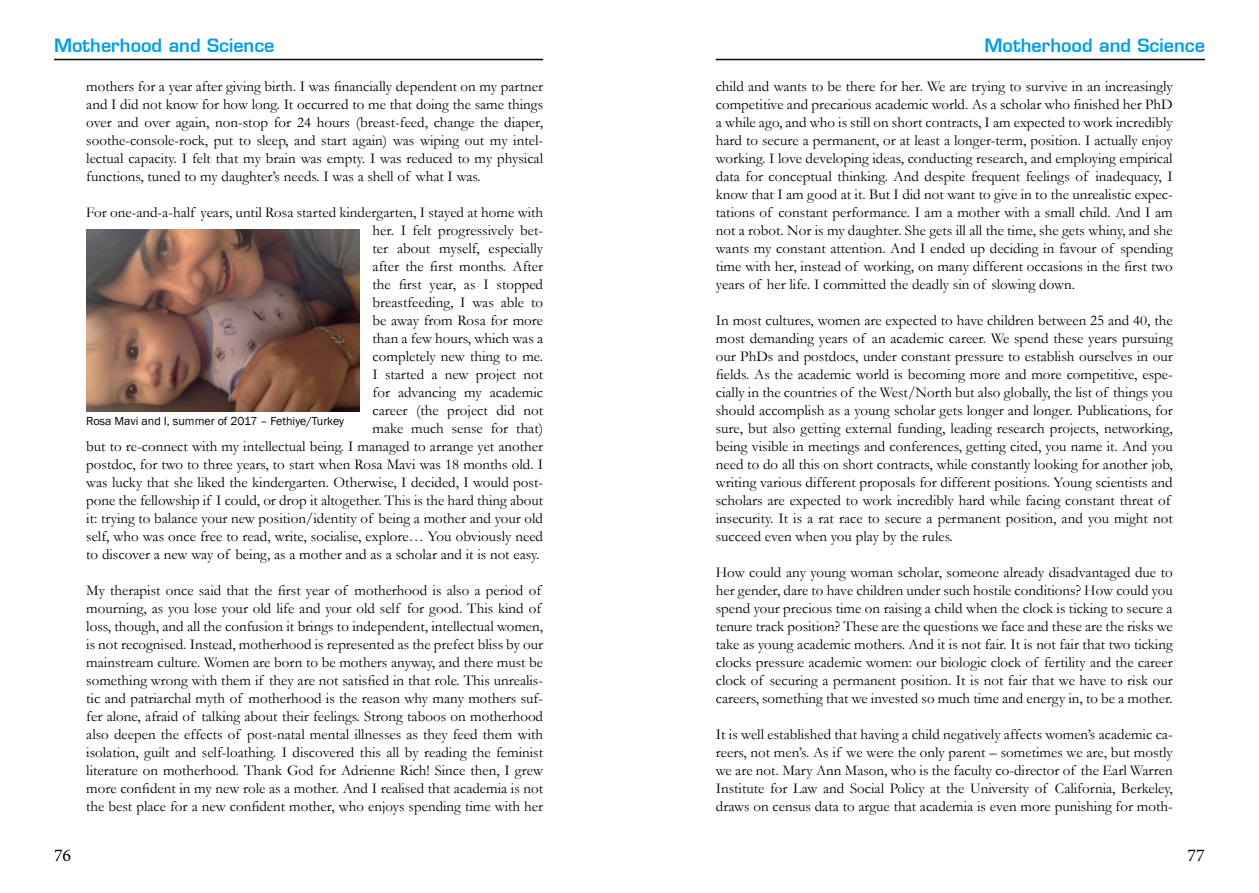
<style>
.page{position:relative;width:1259px;height:893px;background:#fff}
.page>*{position:absolute;margin:0;border:0;box-sizing:border-box;transform-origin:0 0}
.t1{font:600 18px "Eurostile";color:#009fe3}
.t2{font:18px "Minion Pro";color:#000}
.t3{font:15px/18px "Garamond";color:#000;text-align:justify}
.t4{font:12px "Franklin Gothic";color:#000}
</style>
<div class="page">
<hr style="left:54px;top:59px;width:489px;height:1px;background:#000">
<hr style="left:54px;top:60px;width:489px;height:1px;background:#000">
<hr style="left:716px;top:59px;width:489px;height:1px;background:#000">
<hr style="left:716px;top:60px;width:489px;height:1px;background:#000">
<img style="left:86px;top:230px;width:274px;height:182px">
<p class="t1" style="left:54px;top:34px;width:222px">Motherhood and Science</p>
<p class="t1" style="left:984px;top:34px;width:222px">Motherhood and Science</p>
<p class="t3" style="left:86px;top:77px;width:458px">mothers for a year after giving birth. I was financially dependent on my partner and I did not know for how long. It occurred to me that doing the same things over and over again, non-stop for 24 hours (breast-feed, change the diaper, soothe-console-rock, put to sleep, and start again) was wiping out my intel&shy;lectual capacity. I felt that my brain was empty. I was reduced to my physical functions, tuned to my daughter’s needs. I was a shell of what I was.</p>
<p class="t3" style="left:86px;top:203px;width:458px;text-align:right">For one-and-a-half years, until Rosa started kindergarten, I stayed at home with her. I felt progressively bet-<br>ter about myself, especially<br>after the first months. After<br>the first year, as I stopped<br>breastfeeding, I was able to<br>be away from Rosa for more<br>than a few hours, which was a<br>completely new thing to me.<br>I started a new project not<br>for advancing my academic<br>career (the project did not<br>make much sense for that)<br>but to re-connect with my intellectual being. I managed to arrange yet another postdoc, for two to three years, to start when Rosa Mavi was 18 months old. I was lucky that she liked the kindergarten. Otherwise, I decided, I would post&shy;pone the fellowship if I could, or drop it altogether. This is the hard thing about it: trying to balance your new position/identity of being a mother and your old self, who was once free to read, write, socialise, explore… You obviously need to discover a new way of being, as a mother and as a scholar and it is not easy.</p>
<p class="t3" style="left:86px;top:581px;width:458px;text-align:left">My therapist once said that the first year of motherhood is also a period of mourning, as you lose your old life and your old self for good. This kind of loss, though, and all the confusion it brings to independent, intellectual women, is not recognised. Instead, motherhood is represented as the prefect bliss by our mainstream culture. Women are born to be mothers anyway, and there must be something wrong with them if they are not satisfied in that role. This unrealis&shy;tic and patriarchal myth of motherhood is the reason why many mothers suf&shy;fer alone, afraid of talking about their feelings. Strong taboos on motherhood also deepen the effects of post-natal mental illnesses as they feed them with isolation, guilt and self-loathing. I discovered this all by reading the feminist literature on motherhood. Thank God for Adrienne Rich! Since then, I grew more confident in my new role as a mother. And I realised that academia is not the best place for a new confident mother, who enjoys spending time with her</p>
<p class="t4" style="left:86px;top:414px;width:259px">Rosa Mavi and I, summer of 2017 – Fethiye/Turkey</p>
<p class="t3" style="left:716px;top:77px;width:458px">child and wants to be there for her. We are trying to survive in an increasingly competitive and precarious academic world. As a scholar who finished her PhD a while ago, and who is still on short contracts, I am expected to work incredibly hard to secure a permanent, or at least a longer-term, position. I actually enjoy working. I love developing ideas, conducting research, and employing empirical data for conceptual thinking. And despite frequent feelings of inadequacy, I know that I am good at it. But I did not want to give in to the unrealistic expec&shy;tations of constant performance. I am a mother with a small child. And I am not a robot. Nor is my daughter. She gets ill all the time, she gets whiny, and she wants my constant attention. And I ended up deciding in favour of spending time with her, instead of working, on many different occasions in the first two years of her life. I committed the deadly sin of slowing down.</p>
<p class="t3" style="left:716px;top:311px;width:458px;text-align:left">In most cultures, women are expected to have children between 25 and 40, the most demanding years of an academic career. We spend these years pursuing our PhDs and postdocs, under constant pressure to establish ourselves in our fields. As the academic world is becoming more and more competitive, espe&shy;cially in the countries of the West/North but also globally, the list of things you should accomplish as a young scholar gets longer and longer. Publications, for sure, but also getting external funding, leading research projects, networking, being visible in meetings and conferences, getting cited, you name it. And you need to do all this on short contracts, while constantly looking for another job, writing various different proposals for different positions. Young scientists and scholars are expected to work incredibly hard while facing constant threat of insecurity. It is a rat race to secure a permanent position, and you might not succeed even when you play by the rules.</p>
<p class="t3" style="left:716px;top:563px;width:458px">How could any young woman scholar, someone already disadvantaged due to her gender, dare to have children under such hostile conditions? How could you spend your precious time on raising a child when the clock is ticking to secure a tenure track position? These are the questions we face and these are the risks we take as young academic mothers. And it is not fair. It is not fair that two ticking clocks pressure academic women: our biologic clock of fertility and the career clock of securing a permanent position. It is not fair that we have to risk our careers, something that we invested so much time and energy in, to be a mother.</p>
<p class="t3" style="left:716px;top:725px;width:458px">It is well established that having a child negatively affects women’s academic ca&shy;reers, not men’s. As if we were the only parent – sometimes we are, but mostly we are not. Mary Ann Mason, who is the faculty co-director of the Earl Warren Institute for Law and Social Policy at the University of California, Berkeley, draws on census data to argue that academia is even more punishing for moth-</p>
<p class="t2" style="left:54px;top:843px;width:19px">76</p>
<p class="t2" style="left:1187px;top:843px;width:19px">77</p>
</div>
